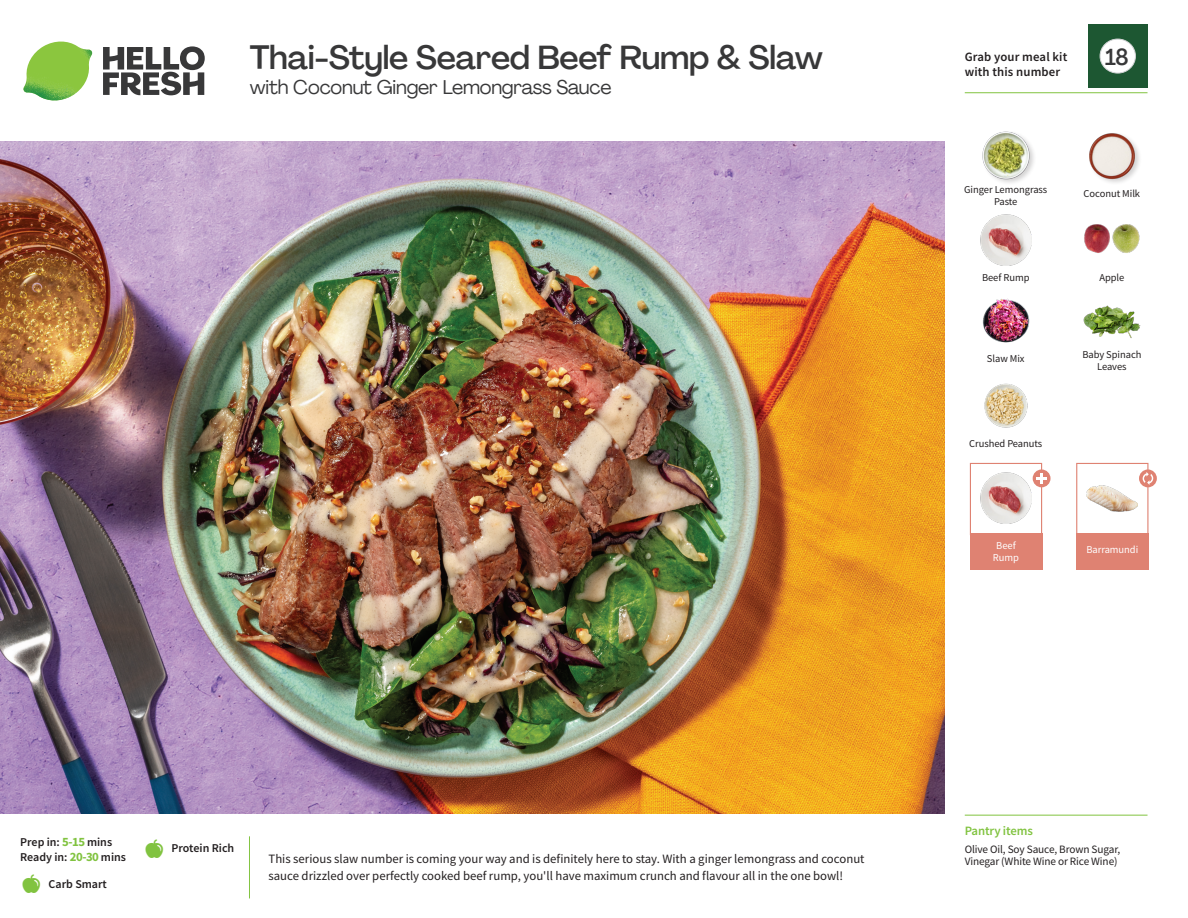
<style>
.page{position:relative;width:1188px;height:918px;background:#fff}
.page>*{position:absolute;margin:0;border:0;box-sizing:border-box;transform-origin:0 0}
._15_Titel_UK{font:500 33px "Agrandir";letter-spacing:-.01em;color:#383839}
._002_Label_Nr{font:500 22.8px "Agrandir";color:#383839;scale:.94 1}
._15_Titel_UK-2{font:19.5px "Agrandir";letter-spacing:-.01em;color:#383839}
.Step_6_Text_AU{font:12.75px/16.5px "Source Sans Pro";color:#231f20}
.t1{font:600 12.75px/15px "Source Sans Pro";letter-spacing:.01em;color:#231f20}
._04_Headers_Front{font:600 12.75px "Source Sans Pro";letter-spacing:-.01em;color:#81c340}
._04_Intro{font:600 12px "Source Sans Pro";color:#231f20}
._05_Pantry{font:11.25px/12px "Source Sans Pro";letter-spacing:-.01em;color:#231f20}
._18_FRONT_ingredients{font:10.5px/12px "Source Sans Pro";letter-spacing:-.005em;color:#231f20;text-align:center}
._18_FRONT_ingredients-2{font:10.5px/12px "Source Sans Pro";letter-spacing:-.005em;color:#fff;text-align:center}
.s1{font-weight:700;font-size:12.75px;color:#81c340}
</style>
<div class="page">
<svg style="left:103px;top:46px;width:102px;height:49px"></svg>
<img style="left:23px;top:42px;width:69px;height:59px">
<img style="left:0;top:142px;width:945px;height:672px">
<div style="left:1076px;top:463px;width:72px;height:72px;border:1px solid #df8272"></div>
<div style="left:1076px;top:533px;width:72px;height:37px;background:#df8272"></div>
<div style="left:970px;top:533px;width:72px;height:37px;background:#df8272"></div>
<img style="left:1086px;top:485px;width:51px;height:27px">
<div style="left:970px;top:463px;width:72px;height:72px;border:1px solid #df8272"></div>
<img style="left:981px;top:473px;width:51px;height:51px">
<div style="left:1033px;top:469px;width:18px;height:18px;background:#df8272;border-radius:50%"></div>
<svg style="left:1036px;top:473px;width:11px;height:11px"></svg>
<svg style="left:1139px;top:469px;width:18px;height:18px"></svg>
<svg style="left:1143px;top:472px;width:10px;height:13px"></svg>
<img style="left:1083px;top:305px;width:58px;height:33px">
<img style="left:984px;top:383px;width:44px;height:45px">
<img style="left:982px;top:298px;width:48px;height:45px">
<img style="left:980px;top:215px;width:51px;height:51px">
<img style="left:1084px;top:224px;width:56px;height:29px">
<img style="left:982px;top:131px;width:52px;height:52px">
<img style="left:1089px;top:133px;width:50px;height:50px">
<hr style="left:965px;top:815px;width:183px;height:1px;background:#81c340">
<hr style="left:965px;top:92px;width:183px;height:1px;background:#81c340">
<div style="left:1088px;top:24px;width:60px;height:64px;background:#1d5732"></div>
<div style="left:1100px;top:39px;width:35px;height:34px;background:#fff;border-radius:50%"></div>
<div style="left:1100px;top:39px;width:36px;height:34px;border:1px solid #d1d2d4;border-radius:50%"></div>
<p class="_15_Titel_UK" style="left:250px;top:37px;width:575px">Thai-Style Seared Beef Rump &amp; Slaw</p>
<p class="_15_Titel_UK-2" style="left:250px;top:75px;width:363px">with Coconut Ginger Lemongrass Sauce</p>
<p class="t1" style="left:965px;top:49px;width:104px">Grab your meal kit with this number</p>
<p class="_002_Label_Nr" style="left:1105px;top:43px;width:26px">18</p>
<p class="_18_FRONT_ingredients" style="left:964px;top:183px;width:85px">Ginger Lemongrass<br>Paste</p>
<p class="_18_FRONT_ingredients" style="left:1084px;top:188px;width:58px">Coconut Milk</p>
<p class="_18_FRONT_ingredients" style="left:982px;top:272px;width:49px">Beef Rump</p>
<p class="_18_FRONT_ingredients" style="left:1099px;top:272px;width:27px">Apple</p>
<p class="_18_FRONT_ingredients" style="left:987px;top:353px;width:39px">Slaw Mix</p>
<p class="_18_FRONT_ingredients" style="left:1082px;top:348px;width:61px">Baby Spinach<br>Leaves</p>
<p class="_18_FRONT_ingredients" style="left:969px;top:437px;width:75px">Crushed Peanuts</p>
<p class="_18_FRONT_ingredients-2" style="left:993px;top:539px;width:28px">Beef<br>Rump</p>
<p class="_18_FRONT_ingredients-2" style="left:1086px;top:544px;width:53px">Barramundi</p>
<p class="_04_Intro" style="left:20px;top:834px;width:93px">Prep in: <span class="s1">5-15</span> mins</p>
<p class="_04_Intro" style="left:20px;top:849px;width:107px">Ready in: <span class="s1">20-30</span> mins</p>
<p class="_04_Intro" style="left:49px;top:876px;width:60px">Carb Smart</p>
<p class="_04_Intro" style="left:172px;top:841px;width:64px">Protein Rich</p>
<p class="Step_6_Text_AU" style="left:269px;top:851px;width:598px">This serious slaw number is coming your way and is definitely here to stay. With a ginger lemongrass and coconut sauce drizzled over perfectly cooked beef rump, you'll have maximum crunch and flavour all in the one bowl!</p>
<p class="_04_Headers_Front" style="left:965px;top:822px;width:70px">Pantry items</p>
<p class="_05_Pantry" style="left:965px;top:843px;width:157px">Olive Oil, Soy Sauce, Brown Sugar,<br>Vinegar (White Wine or Rice Wine)</p>
</div>
